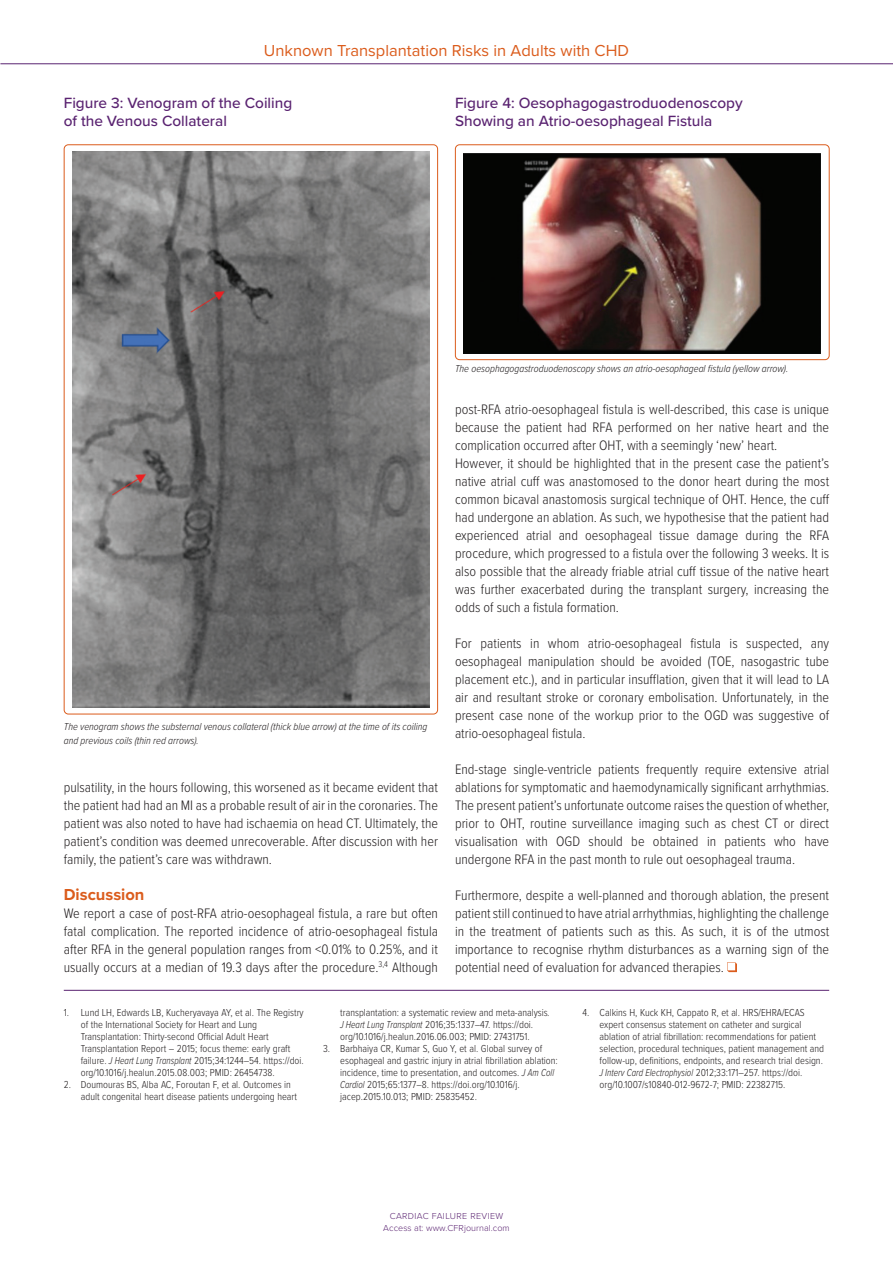
<style>
.page{position:relative;width:893px;height:1263px;background:#fff}
.page>*{position:absolute;margin:0;border:0;box-sizing:border-box;transform-origin:0 0}
.t1{font:16.5px "Proxima Nova";color:#db5c1c}
._09a_HEADING_A{font:700 16.5px "Proxima Nova";color:#db5c1c}
._11_FIG-TABLE_HEADIN{font:500 15.3px/18px "Proxima Nova";color:#5a2371}
._10_BODY_TEXT{font:300 14.25px/18px "Proxima Nova Cond";color:#231f20;text-align:justify}
.t2{font:300 10.5px/12px "Proxima Nova Cond";color:#231f20}
._11a_CAPTION_FIG-TAB{font:italic 300 10.5px/13.5px "Proxima Nova Cond";color:#231f20}
.t3{font:300 9px/12.8px "Proxima Nova";letter-spacing:.01em;color:#5a2371;text-align:center}
.s1{font-style:italic}
</style>
<div class="page">
<hr style="left:0;top:64px;width:893px;height:1px;background:#5a2371">
<svg style="left:727px;top:962px;width:10px;height:10px"></svg>
<img style="left:72px;top:152px;width:357px;height:555px">
<img style="left:464px;top:154px;width:357px;height:199px">
<div style="left:455px;top:144px;width:375px;height:216px;border:1px solid #db5c1c;border-radius:4px"></div>
<hr style="left:64px;top:990px;width:765px;height:1px;background:#5a2371">
<p class="t1" style="left:264px;top:38px;width:367px">Unknown Transplantation Risks in Adults with CHD</p>
<p class="_11_FIG-TABLE_HEADIN" style="left:64px;top:93px;width:230px">Figure 3: Venogram of the Coiling of the Venous Collateral</p>
<p class="_11_FIG-TABLE_HEADIN" style="left:455px;top:93px;width:289px">Figure 4: Oesophagogastroduodenoscopy<br>Showing an Atrio-oesophageal Fistula</p>
<p class="_11a_CAPTION_FIG-TAB" style="left:64px;top:719px;width:365px">The venogram shows the substernal venous collateral (thick blue arrow) at the time of its coiling and previous coils (thin red arrows).</p>
<p class="_10_BODY_TEXT" style="left:64px;top:778px;width:376px">pulsatility, in the hours following, this worsened as it became evident that the patient had had an MI as a probable result of air in the coronaries. The patient was also noted to have had ischaemia on head CT. Ultimately, the patient’s condition was deemed unrecoverable. After discussion with her family, the patient’s care was withdrawn.</p>
<p class="_09a_HEADING_A" style="left:64px;top:882px;width:82px">Discussion</p>
<p class="_10_BODY_TEXT" style="left:64px;top:904px;width:376px">We report a case of post-RFA atrio-oesophageal fistula, a rare but often fatal complication. The reported incidence of atrio-oesophageal fistula after RFA in the general population ranges from &lt;0.01% to 0.25%, and it usually occurs at a median of 19.3 days after the procedure.<sup>3,4</sup> Although</p>
<p class="_11a_CAPTION_FIG-TAB" style="left:455px;top:361px;width:335px">The oesophagogastroduodenoscopy shows an atrio-oesophageal fistula (yellow arrow).</p>
<p class="_10_BODY_TEXT" style="left:455px;top:400px;width:376px">post-RFA atrio-oesophageal fistula is well-described, this case is unique because the patient had RFA performed on her native heart and the complication occurred after OHT, with a seemingly ‘new’ heart.</p>
<p class="_10_BODY_TEXT" style="left:455px;top:454px;width:376px">However, it should be highlighted that in the present case the patient’s native atrial cuff was anastomosed to the donor heart during the most common bicaval anastomosis surgical technique of OHT. Hence, the cuff had undergone an ablation. As such, we hypothesise that the patient had experienced atrial and oesophageal tissue damage during the RFA procedure, which progressed to a fistula over the following 3 weeks. It is also possible that the already friable atrial cuff tissue of the native heart was further exacerbated during the transplant surgery, increasing the odds of such a fistula formation.</p>
<p class="_10_BODY_TEXT" style="left:455px;top:634px;width:376px">For patients in whom atrio-oesophageal fistula is suspected, any oesophageal manipulation should be avoided (TOE, nasogastric tube placement etc.), and in particular insufflation, given that it will lead to LA air and resultant stroke or coronary embolisation. Unfortunately, in the present case none of the workup prior to the OGD was suggestive of atrio-oesophageal fistula.</p>
<p class="_10_BODY_TEXT" style="left:455px;top:760px;width:376px">End-stage single-ventricle patients frequently require extensive atrial ablations for symptomatic and haemodynamically significant arrhythmias.<br>The present patient’s unfortunate outcome raises the question of whether, prior to OHT, routine surveillance imaging such as chest CT or direct visualisation with OGD should be obtained in patients who have undergone RFA in the past month to rule out oesophageal trauma.</p>
<p class="_10_BODY_TEXT" style="left:455px;top:886px;width:376px">Furthermore, despite a well-planned and thorough ablation, the present patient still continued to have atrial arrhythmias, highlighting the challenge in the treatment of patients such as this. As such, it is of the utmost importance to recognise rhythm disturbances as a warning sign of the potential need of evaluation for advanced therapies.</p>
<p class="t2" style="left:81px;top:1006px;width:225px;text-indent:-17px">1. Lund LH, Edwards LB, Kucheryavaya AY, et al. The Registry of the International Society for Heart and Lung Transplantation: Thirty-second Official Adult Heart Transplantation Report – 2015; focus theme: early graft failure. <span class="s1">J Heart Lung Transplant</span> 2015;34:1244–54. https://doi. org/10.1016/j.healun.2015.08.003; PMID: 26454738.</p>
<p class="t2" style="left:81px;top:1078px;width:218px;text-indent:-17px">2. Doumouras BS, Alba AC, Foroutan F, et al. Outcomes in adult congenital heart disease patients undergoing heart</p>
<p class="t2" style="left:340px;top:1006px;width:211px">transplantation: a systematic review and meta-analysis<span class="s1">.<br>J Heart Lung Transplant</span> 2016;35:1337–47. https://doi. org/10.1016/j.healun.2016.06.003; PMID: 27431751.</p>
<p class="t2" style="left:340px;top:1042px;width:219px;text-indent:-17px">3. Barbhaiya CR, Kumar S, Guo Y, et al. Global survey of esophageal and gastric injury in atrial fibrillation ablation: incidence, time to presentation, and outcomes. <span class="s1">J Am Coll Cardiol</span> 2015;65:1377–8. https://doi.org/10.1016/j. jacep.2015.10.013; PMID: 25835452.</p>
<p class="t2" style="left:600px;top:1006px;width:226px;text-indent:-17px">4. Calkins H, Kuck KH, Cappato R, et al. HRS/EHRA/ECAS expert consensus statement on catheter and surgical ablation of atrial fibrillation: recommendations for patient selection, procedural techniques, patient management and follow-up, definitions, endpoints, and research trial design.<br><span class="s1">J Interv Card Electrophysiol</span> 2012;33:171–257. https://doi. org/10.1007/s10840-012-9672-7; PMID: 22382715.</p>
<p class="t3" style="left:383px;top:1209px;width:128px">CARDIAC FAILURE REVIEW<br>Access at: www.CFRjournal.com</p>
</div>
